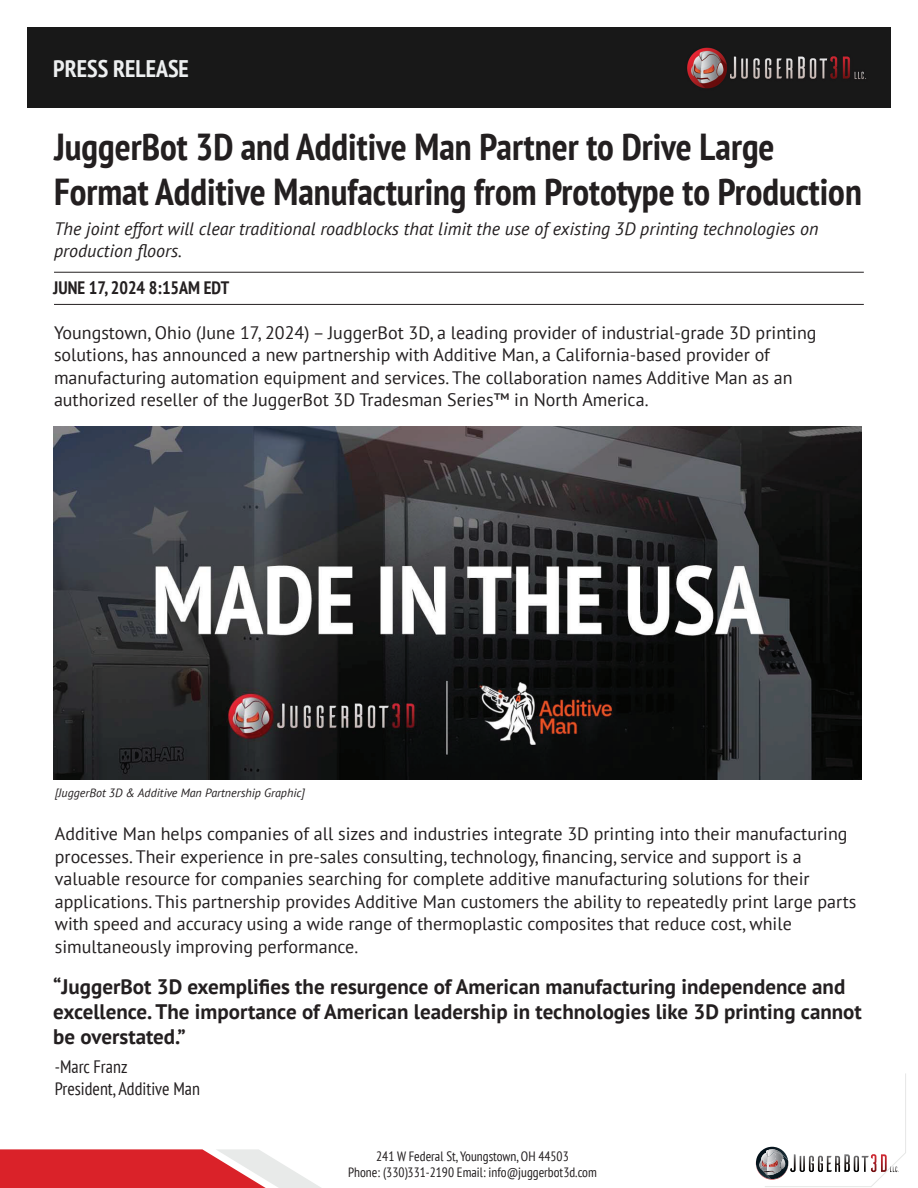
<style>
.page{position:relative;width:918px;height:1188px;background:#fff}
.page>*{position:absolute;margin:0;border:0;box-sizing:border-box;transform-origin:0 0}
.t1{font:700 condensed 37.5px/45px "PT Sans";color:#231f20}
.t2{font:700 condensed 24px "PT Sans";color:#edeff0}
.t3{font:700 21px/25.2px "PT Sans";color:#231f20}
.t4{font:18px/22.5px "PT Sans";color:#231f20}
.t5{font:italic 18px/21.6px "PT Sans";color:#231f20}
.t6{font:condensed 18px/21.6px "PT Sans";color:#231f20}
.t7{font:700 condensed 18px "PT Sans";color:#231f20}
.t8{font:condensed 13.5px/16.2px "PT Sans";color:#231f20;text-align:center}
.t9{font:italic 12px "PT Sans";color:#231f20}
</style>
<div class="page">
<div style="left:27px;top:27px;width:864px;height:81px;background:#181818"></div>
<img style="left:687px;top:47px;width:179px;height:42px">
<hr style="left:54px;top:272px;width:810px;height:1px;background:#231f20">
<hr style="left:54px;top:304px;width:810px;height:1px;background:#231f20">
<svg style="left:756px;top:1073px;width:150px;height:114px"></svg>
<svg style="left:0;top:1149px;width:321px;height:39px;background:#e15b60"></svg>
<img style="left:53px;top:427px;width:809px;height:352px">
<h2 class="t2" style="left:53px;top:53px;width:137px">PRESS RELEASE</h2>
<h1 class="t1" style="left:54px;top:124px;width:809px">JuggerBot 3D and Additive Man Partner to Drive Large<br>Format Additive Manufacturing from Prototype to Production</h1>
<p class="t5" style="left:54px;top:217px;width:766px">The joint effort will clear traditional roadblocks that limit the use of existing 3D printing technologies on production floors.</p>
<p class="t7" style="left:53px;top:276px;width:177px">JUNE 17, 2024 8:15AM EDT</p>
<p class="t4" style="left:54px;top:321px;width:764px">Youngstown, Ohio (June 17, 2024) – JuggerBot 3D, a leading provider of industrial-grade 3D printing solutions, has announced a new partnership with Additive Man, a California-based provider of manufacturing automation equipment and services. The collaboration names Additive Man as an authorized reseller of the JuggerBot 3D Tradesman Series™ in North America.</p>
<p class="t9" style="left:55px;top:786px;width:252px">[JuggerBot 3D &amp; Additive Man Partnership Graphic]</p>
<p class="t4" style="left:55px;top:822px;width:803px">Additive Man helps companies of all sizes and industries integrate 3D printing into their manufacturing processes. Their experience in pre-sales consulting, technology, financing, service and support is a valuable resource for companies searching for complete additive manufacturing solutions for their applications. This partnership provides Additive Man customers the ability to repeatedly print large parts with speed and accuracy using a wide range of thermoplastic composites that reduce cost, while simultaneously improving performance.</p>
<p class="t3" style="left:53px;top:973px;width:810px">“JuggerBot 3D exemplifies the resurgence of American manufacturing independence and excellence. The importance of American leadership in technologies like 3D printing cannot be overstated.”</p>
<p class="t6" style="left:55px;top:1056px;width:147px">-Marc Franz<br>President, Additive Man</p>
<p class="t8" style="left:348px;top:1147px;width:250px">241 W Federal St, Youngstown, OH 44503<br>Phone: (330)331-2190 Email: info@juggerbot3d.com</p>
</div>
